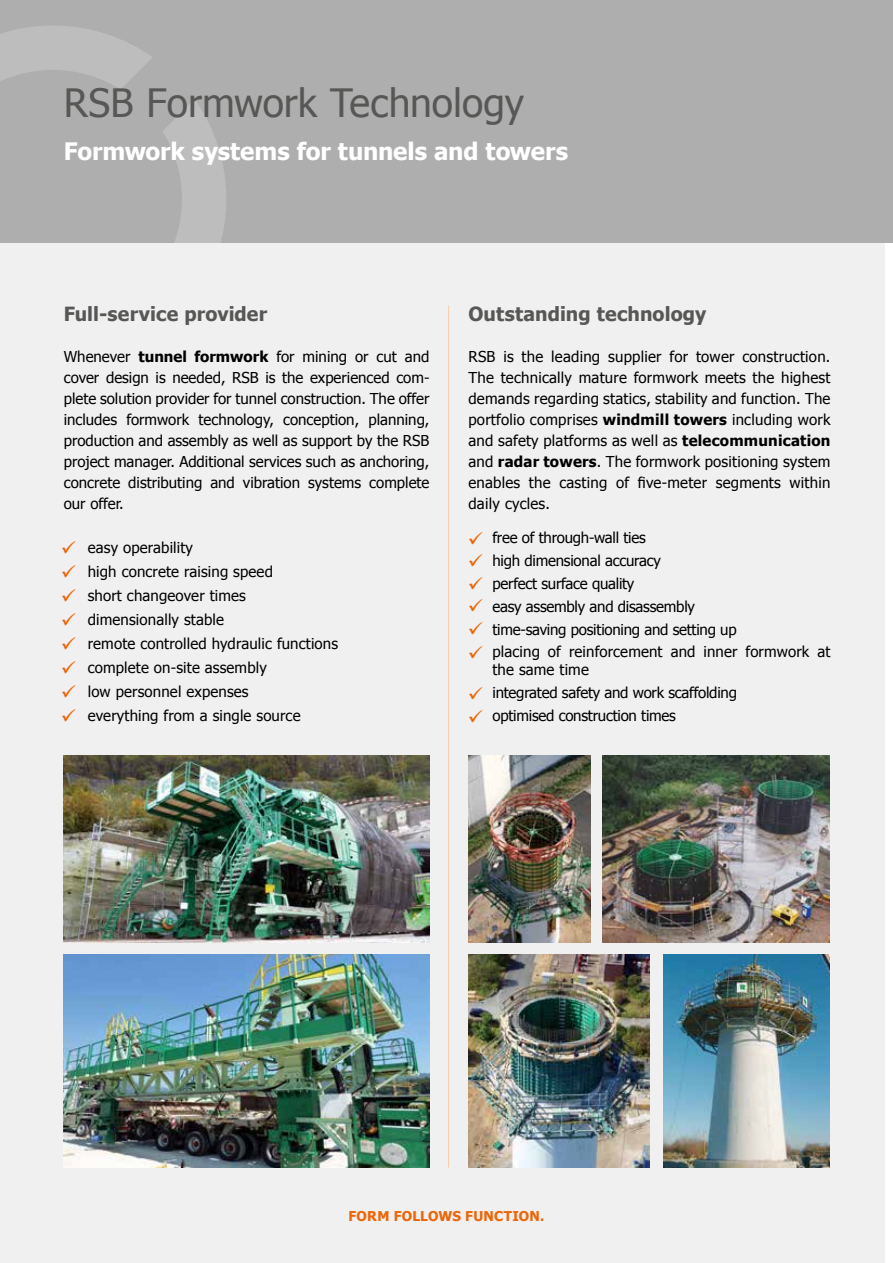
<style>
.page{position:relative;width:893px;height:1263px;background:#fff}
.page>*{position:absolute;margin:0;border:0;box-sizing:border-box;transform-origin:0 0}
.t1{font:39px "Tahoma";color:#575756}
.t2{font:700 24px "Tahoma";letter-spacing:-.005em;color:#fff}
.t3{font:700 19.5px "Tahoma";letter-spacing:.005em;color:#575756}
.t4{font:19.5px/24px "Wingdings";color:#ec6608;text-align:justify}
.t5{font:15px/21px "Tahoma";letter-spacing:.005em;color:#000;text-align:justify}
.t6{font:15px/22.8px "Tahoma";letter-spacing:-.015em;color:#000}
.t7{font:700 13.5px "Tahoma";letter-spacing:.015em;color:#ec6608}
.s1{font-weight:700}
</style>
<div class="page">
<div style="left:0;top:0;width:884px;height:1263px;background:#f0f0f0"></div>
<div style="left:0;top:0;width:893px;height:242px;background:#aeaeae"></div>
<svg style="left:163px;top:100px;width:63px;height:142px"></svg>
<svg style="left:0;top:26px;width:152px;height:63px"></svg>
<img style="left:64px;top:755px;width:365px;height:187px">
<img style="left:64px;top:954px;width:365px;height:213px">
<img style="left:663px;top:954px;width:166px;height:213px">
<img style="left:603px;top:755px;width:226px;height:187px">
<img style="left:469px;top:954px;width:181px;height:213px">
<img style="left:469px;top:755px;width:121px;height:187px">
<hr style="left:448px;top:305px;width:1px;height:862px;background:#fbcdab">
<h1 class="t1" style="left:64px;top:77px;width:462px">RSB Formwork Technology</h1>
<h2 class="t2" style="left:64px;top:134px;width:506px">Formwork systems for tunnels and towers</h2>
<h3 class="t3" style="left:64px;top:300px;width:205px">Full-service provider</h3>
<p class="t5" style="left:64px;top:345px;width:367px">Whenever <span class="s1">tunnel formwork</span> for mining or cut and cover design is needed, RSB is the experienced com&shy;plete solution provider for tunnel construction. The offer includes formwork technology, conception, planning, production and assembly as well as support by the RSB project manager. Additional services such as anchoring, concrete distributing and vibration systems complete our offer.</p>
<p class="t5" style="left:88px;top:535px;width:252px;line-height:24px;text-align:left">easy operability<br>high concrete raising speed<br>short changeover times dimensionally stable<br>remote controlled hydraulic functions complete on-site assembly<br>low personnel expenses<br>everything from a single source</p>
<h3 class="t3" style="left:468px;top:300px;width:240px">Outstanding technology</h3>
<p class="t5" style="left:468px;top:345px;width:364px">RSB is the leading supplier for tower construction.<br>The technically mature formwork meets the highest demands regarding statics, stability and function. The portfolio comprises <span class="s1">windmill towers</span> including work and safety platforms as well as <span class="s1">telecommunication </span>and <span class="s1">radar towers</span>. The formwork positioning system enables the casting of five-meter segments within daily cycles.</p>
<p class="t6" style="left:492px;top:526px;width:339px">free of through-wall ties<br>high dimensional accuracy<br>perfect surface quality<br>easy assembly and disassembly<br>time-saving positioning and setting up<br>placing of reinforcement and inner formwork at</p>
<p class="t6" style="left:492px;top:658px;width:246px">the same time<br>integrated safety and work scaffolding optimised construction times</p>
<h3 class="t4" style="left:61px;top:538px;width:17px">✓ ✓ ✓ ✓ ✓ ✓ ✓ ✓</h3>
<h3 class="t4" style="left:468px;top:529px;width:17px;line-height:22.8px">✓ ✓ ✓ ✓ ✓ ✓</h3>
<p class="t7" style="left:348px;top:1206px;width:197px">FORM FOLLOWS FUNCTION.</p>
</div>
